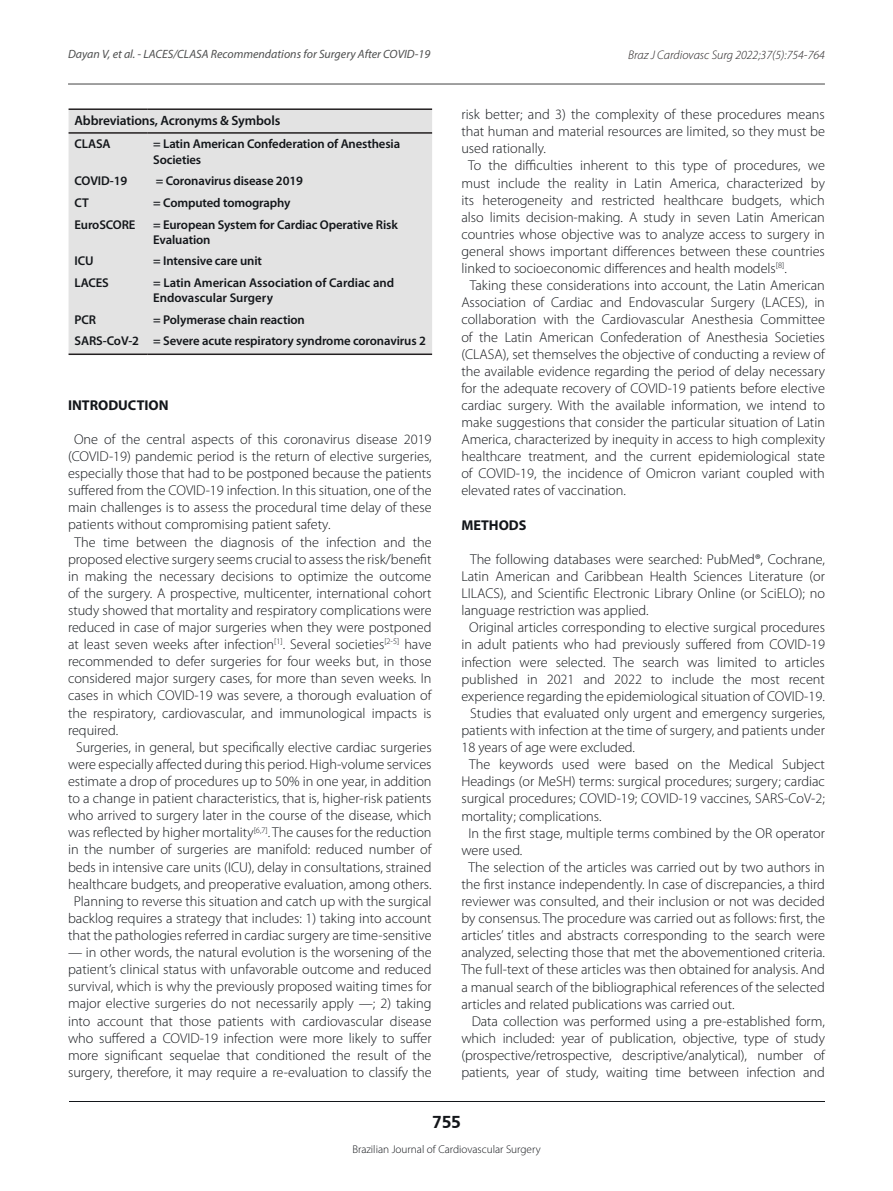
<style>
.page{position:relative;width:893px;height:1191px;background:#fff}
.page>*{position:absolute;margin:0;border:0;box-sizing:border-box;transform-origin:0 0}
.t1{font:700 18px "Frutiger";color:#13161a}
.Texto__s{font:300 14.25px/17.1px "Myriad Pro";color:#13161a;text-align:justify}
.Texto__s-2{font:700 14.25px "Myriad Pro";color:#13161a}
.t2{font:600 13.5px "Myriad Pro";letter-spacing:-.01em;color:#13161a}
.t3{font:600 12.75px/15.3px "Myriad Pro";letter-spacing:-.01em;color:#13161a}
.t4{font:italic 300 12.45px "Myriad Pro";color:#231f20}
.t5{font:italic 12px "Myriad Pro";color:#4e4f4f}
.t6{font:300 11.25px "Myriad Pro";color:#13161a}
</style>
<div class="page">
<hr style="left:69px;top:1100px;width:755px;height:1px;background:#13161a">
<hr style="left:68px;top:83px;width:757px;height:2px;background:#4e4f4f">
<div style="left:69px;top:110px;width:363px;height:243px;background:#e3e3e3"></div>
<hr style="left:69px;top:108px;width:78px;height:2px;background:#231f20">
<hr style="left:147px;top:108px;width:285px;height:2px;background:#231f20">
<hr style="left:69px;top:132px;width:78px;height:2px;background:#231f20">
<hr style="left:147px;top:132px;width:285px;height:2px;background:#231f20">
<hr style="left:69px;top:353px;width:78px;height:2px;background:#231f20">
<hr style="left:147px;top:353px;width:285px;height:2px;background:#231f20">
<p class="t5" style="left:68px;top:47px;width:364px">Dayan V, et al. - LACES/CLASA Recommendations for Surgery After COVID-19</p>
<p class="t4" style="left:628px;top:48px;width:198px">Braz J Cardiovasc Surg 2022;37(5):754-764</p>
<p class="t2" style="left:75px;top:112px;width:207px">Abbreviations, Acronyms &amp; Symbols</p>
<p class="t3" style="left:75px;top:136px;width:38px">CLASA</p>
<p class="t3" style="left:153px;top:136px;width:248px">= Latin American Confederation of Anesthesia<br>Societies</p>
<p class="t3" style="left:75px;top:173px;width:54px">COVID-19</p>
<p class="t3" style="left:156px;top:173px;width:149px">= Coronavirus disease 2019</p>
<p class="t3" style="left:75px;top:195px;width:16px">CT</p>
<p class="t3" style="left:153px;top:195px;width:139px">= Computed tomography</p>
<p class="t3" style="left:75px;top:216px;width:62px">EuroSCORE</p>
<p class="t3" style="left:153px;top:216px;width:246px">= European System for Cardiac Operative Risk<br>Evaluation</p>
<p class="t3" style="left:75px;top:253px;width:21px">ICU</p>
<p class="t3" style="left:153px;top:253px;width:110px">= Intensive care unit</p>
<p class="t3" style="left:75px;top:275px;width:36px">LACES</p>
<p class="t3" style="left:153px;top:275px;width:242px">= Latin American Association of Cardiac and<br>Endovascular Surgery</p>
<p class="t3" style="left:75px;top:311px;width:23px">PCR</p>
<p class="t3" style="left:153px;top:311px;width:153px">= Polymerase chain reaction</p>
<p class="t3" style="left:75px;top:333px;width:66px">SARS-CoV-2</p>
<p class="t3" style="left:153px;top:333px;width:274px">= Severe acute respiratory syndrome coronavirus 2</p>
<p class="Texto__s-2" style="left:68px;top:397px;width:102px">INTRODUCTION</p>
<p class="Texto__s" style="left:68px;top:430px;width:365px;text-indent:6px">One of the central aspects of this coronavirus disease 2019 (COVID-19) pandemic period is the return of elective surgeries, especially those that had to be postponed because the patients suffered from the COVID-19 infection. In this situation, one of the main challenges is to assess the procedural time delay of these patients without compromising patient safety.</p>
<p class="Texto__s" style="left:68px;top:533px;width:365px;text-indent:7px">The time between the diagnosis of the infection and the proposed elective surgery seems crucial to assess the risk/benefit in making the necessary decisions to optimize the outcome of the surgery. A prospective, multicenter, international cohort study showed that mortality and respiratory complications were reduced in case of major surgeries when they were postponed at least seven weeks after infection<sup>[1]</sup>. Several societies<sup>[2-5]</sup> have recommended to defer surgeries for four weeks but, in those considered major surgery cases, for more than seven weeks. In cases in which COVID-19 was severe, a thorough evaluation of the respiratory, cardiovascular, and immunological impacts is required.</p>
<p class="Texto__s" style="left:68px;top:738px;width:365px;text-align:center">Surgeries, in general, but specifically elective cardiac surgeries were especially affected during this period. High-volume services estimate a drop of procedures up to 50% in one year, in addition to a change in patient characteristics, that is, higher-risk patients who arrived to surgery later in the course of the disease, which was reflected by higher mortality<sup>[6,7]</sup>. The causes for the reduction in the number of surgeries are manifold: reduced number of beds in intensive care units (ICU), delay in consultations, strained healthcare budgets, and preoperative evaluation, among others.</p>
<p class="Texto__s" style="left:68px;top:892px;width:365px;text-align:center">Planning to reverse this situation and catch up with the surgical backlog requires a strategy that includes: 1) taking into account that the pathologies referred in cardiac surgery are time-sensitive</p>
<p class="Texto__s" style="left:68px;top:943px;width:365px">— in other words, the natural evolution is the worsening of the patient’s clinical status with unfavorable outcome and reduced survival, which is why the previously proposed waiting times for major elective surgeries do not necessarily apply —; 2) taking into account that those patients with cardiovascular disease who suffered a COVID-19 infection were more likely to suffer more significant sequelae that conditioned the result of the surgery, therefore, it may require a re-evaluation to classify the</p>
<p class="Texto__s" style="left:461px;top:106px;width:365px">risk better; and 3) the complexity of these procedures means that human and material resources are limited, so they must be used rationally.</p>
<p class="Texto__s" style="left:461px;top:157px;width:365px;text-indent:7px">To the difficulties inherent to this type of procedures, we must include the reality in Latin America, characterized by its heterogeneity and restricted healthcare budgets, which also limits decision-making. A study in seven Latin American countries whose objective was to analyze access to surgery in general shows important differences between these countries linked to socioeconomic differences and health models<sup>[8]</sup>.</p>
<p class="Texto__s" style="left:461px;top:277px;width:365px;text-indent:8px">Taking these considerations into account, the Latin American Association of Cardiac and Endovascular Surgery (LACES), in collaboration with the Cardiovascular Anesthesia Committee of the Latin American Confederation of Anesthesia Societies (CLASA), set themselves the objective of conducting a review of the available evidence regarding the period of delay necessary for the adequate recovery of COVID-19 patients before elective cardiac surgery. With the available information, we intend to make suggestions that consider the particular situation of Latin America, characterized by inequity in access to high complexity healthcare treatment, and the current epidemiological state of COVID-19, the incidence of Omicron variant coupled with elevated rates of vaccination.</p>
<p class="Texto__s-2" style="left:461px;top:517px;width:67px">METHODS</p>
<p class="Texto__s" style="left:461px;top:550px;width:365px;text-indent:9px">The following databases were searched: PubMed®, Cochrane, Latin American and Caribbean Health Sciences Literature (or LILACS), and Scientific Electronic Library Online (or SciELO); no language restriction was applied.</p>
<p class="Texto__s" style="left:461px;top:619px;width:365px;text-align:center">Original articles corresponding to elective surgical procedures in adult patients who had previously suffered from COVID-19 infection were selected. The search was limited to articles published in 2021 and 2022 to include the most recent experience regarding the epidemiological situation of COVID-19.</p>
<p class="Texto__s" style="left:461px;top:704px;width:365px;text-indent:9px">Studies that evaluated only urgent and emergency surgeries, patients with infection at the time of surgery, and patients under 18 years of age were excluded.</p>
<p class="Texto__s" style="left:461px;top:755px;width:365px;text-indent:8px">The keywords used were based on the Medical Subject Headings (or MeSH) terms: surgical procedures; surgery; cardiac surgical procedures; COVID-19; COVID-19 vaccines, SARS-CoV-2; mortality; complications.</p>
<p class="Texto__s" style="left:461px;top:824px;width:365px;text-indent:7px">In the first stage, multiple terms combined by the OR operator were used.</p>
<p class="Texto__s" style="left:461px;top:858px;width:365px;text-indent:7px">The selection of the articles was carried out by two authors in the first instance independently. In case of discrepancies, a third reviewer was consulted, and their inclusion or not was decided by consensus. The procedure was carried out as follows: first, the articles’ titles and abstracts corresponding to the search were analyzed, selecting those that met the abovementioned criteria.<br>The full-text of these articles was then obtained for analysis. And a manual search of the bibliographical references of the selected articles and related publications was carried out.</p>
<p class="Texto__s" style="left:461px;top:1012px;width:365px;text-indent:10px">Data collection was performed using a pre-established form, which included: year of publication, objective, type of study (prospective/retrospective, descriptive/analytical), number of patients, year of study, waiting time between infection and</p>
<p class="t1" style="left:432px;top:1111px;width:30px">755</p>
<p class="t6" style="left:352px;top:1142px;width:190px">Brazilian Journal of Cardiovascular Surgery</p>
</div>
